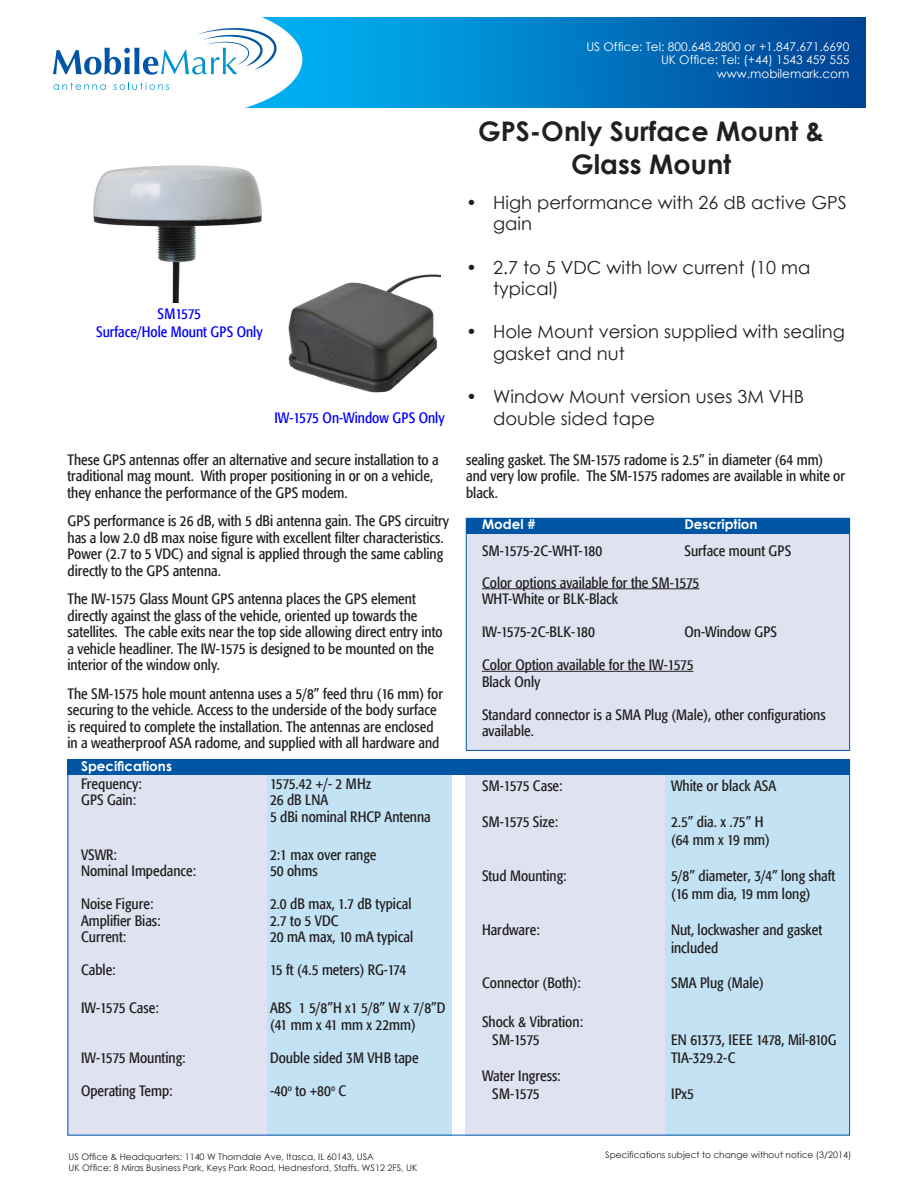
<style>
.page{position:relative;width:918px;height:1188px;background:#fff}
.page>*{position:absolute;margin:0;border:0;box-sizing:border-box;transform-origin:0 0}
.t1{font:700 27px/32.4px "Century Gothic";color:#231f20;text-align:center}
.bullets{font:18px/21.6px "Century Gothic";color:#231f20}
.Body_text{font:condensed 15px/16.5px "Formata";color:#231f20}
.spec{font:condensed 15px "Formata";color:#231f20}
.T_title{font:condensed 15px "Formata";color:#00f}
.Body_text-2{font:condensed 15px "Formata";letter-spacing:-.02em;color:#231f20}
.spec-2{font:700 13.5px "Century Gothic";color:#fff}
.CompanyAddress{font:12px "Century Gothic";color:#fff}
.t2{font:9px "Century Gothic";color:#231f20}
</style>
<div class="page">
<img style="left:113px;top:17px;width:752px;height:90px">
<svg style="left:53px;top:28px;width:224px;height:47px"></svg>
<svg style="left:53px;top:83px;width:53px;height:7px"></svg>
<svg style="left:114px;top:82px;width:55px;height:8px"></svg>
<div style="left:467px;top:533px;width:383px;height:218px;background:#dfe3f1"></div>
<div style="left:466px;top:775px;width:199px;height:360px;background:#dfe3f1"></div>
<div style="left:665px;top:775px;width:185px;height:360px;background:#c3e2f3"></div>
<div style="left:68px;top:775px;width:199px;height:360px;background:#dfe3f1"></div>
<div style="left:267px;top:775px;width:185px;height:360px;background:#c3e2f3"></div>
<img style="left:93px;top:165px;width:169px;height:138px">
<div style="left:68px;top:759px;width:782px;height:16px;background:#0155a5"></div>
<div style="left:467px;top:518px;width:383px;height:15px;background:#0155a5"></div>
<hr style="left:482px;top:588px;width:217px;height:1px;background:#231f20">
<hr style="left:482px;top:671px;width:212px;height:1px;background:#231f20">
<img style="left:288px;top:274px;width:152px;height:119px">
<div style="left:466px;top:518px;width:384px;height:233px;border:1px solid #0155a5"></div>
<p class="CompanyAddress" style="left:586px;top:38px;width:264px">US Office: Tel: 800.648.2800 or +1.847.671.6690</p>
<p class="CompanyAddress" style="left:661px;top:51px;width:190px">UK Office: Tel: (+44) 1543 459 555</p>
<p class="CompanyAddress" style="left:717px;top:65px;width:134px">www.mobilemark.com</p>
<p class="T_title" style="left:158px;top:305px;width:45px">SM1575</p>
<p class="T_title" style="left:96px;top:323px;width:168px">Surface/Hole Mount GPS Only</p>
<p class="T_title" style="left:274px;top:409px;width:172px">IW-1575 On-Window GPS Only</p>
<p class="Body_text" style="left:68px;top:451px;width:373px">These GPS antennas offer an alternative and secure installation to a traditional mag mount. With proper positioning in or on a vehicle, they enhance the performance of the GPS modem.</p>
<p class="Body_text" style="left:68px;top:513px;width:383px">GPS performance is 26 dB, with 5 dBi antenna gain. The GPS circuitry has a low 2.0 dB max noise figure with excellent filter characteristics.<br>Power (2.7 to 5 VDC) and signal is applied through the same cabling directly to the GPS antenna.</p>
<p class="Body_text" style="left:68px;top:591px;width:377px">The IW-1575 Glass Mount GPS antenna places the GPS element directly against the glass of the vehicle, oriented up towards the satellites. The cable exits near the top side allowing direct entry into a vehicle headliner. The IW-1575 is designed to be mounted on the interior of the window only.</p>
<p class="Body_text" style="left:68px;top:685px;width:377px">The SM-1575 hole mount antenna uses a 5/8” feed thru (16 mm) for securing to the vehicle. Access to the underside of the body surface is required to complete the installation. The antennas are enclosed in a weatherproof ASA radome, and supplied with all hardware and</p>
<p class="spec-2" style="left:81px;top:755px;width:92px">Specifications</p>
<p class="spec" style="left:81px;top:775px;width:62px">Frequency:</p>
<p class="spec" style="left:270px;top:775px;width:103px">1575.42 +/- 2 MHz</p>
<p class="spec" style="left:81px;top:791px;width:57px">GPS Gain:</p>
<p class="spec" style="left:270px;top:791px;width:60px">26 dB LNA</p>
<p class="spec" style="left:270px;top:808px;width:162px">5 dBi nominal RHCP Antenna</p>
<p class="spec" style="left:81px;top:846px;width:37px">VSWR:</p>
<p class="spec" style="left:270px;top:846px;width:108px">2:1 max over range</p>
<p class="spec" style="left:81px;top:862px;width:117px">Nominal Impedance:</p>
<p class="spec" style="left:270px;top:862px;width:49px">50 ohms</p>
<p class="Body_text" style="left:81px;top:896px;width:74px">Noise Figure:</p>
<p class="Body_text" style="left:270px;top:896px;width:143px">2.0 dB max, 1.7 dB typical</p>
<p class="Body_text" style="left:81px;top:912px;width:81px">Amplifier Bias:</p>
<p class="Body_text" style="left:270px;top:912px;width:70px">2.7 to 5 VDC</p>
<p class="Body_text" style="left:81px;top:929px;width:47px">Current:</p>
<p class="Body_text" style="left:270px;top:929px;width:145px">20 mA max, 10 mA typical</p>
<p class="spec" style="left:81px;top:961px;width:36px">Cable:</p>
<p class="spec" style="left:270px;top:961px;width:138px">15 ft (4.5 meters) RG-174</p>
<p class="Body_text" style="left:81px;top:1000px;width:79px">IW-1575 Case:</p>
<p class="Body_text" style="left:270px;top:1000px;width:177px">ABS 1 5/8”H x1 5/8” W x 7/8”D</p>
<p class="spec" style="left:270px;top:1016px;width:147px">(41 mm x 41 mm x 22mm)</p>
<p class="spec" style="left:81px;top:1049px;width:106px">IW-1575 Mounting:</p>
<p class="spec" style="left:270px;top:1049px;width:150px">Double sided 3M VHB tape</p>
<p class="Body_text" style="left:81px;top:1082px;width:93px">Operating Temp:</p>
<p class="Body_text" style="left:270px;top:1082px;width:78px">-40<sup>o</sup> to +80<sup>o</sup> C</p>
<p class="t1" style="left:478px;top:114px;width:348px">GPS-Only Surface Mount &amp;<br>Glass Mount</p>
<p class="bullets" style="left:493px;top:191px;width:355px;text-indent:-27px">• High performance with 26 dB active GPS gain</p>
<p class="bullets" style="left:493px;top:256px;width:319px;text-indent:-27px">• 2.7 to 5 VDC with low current (10 ma typical)</p>
<p class="bullets" style="left:493px;top:321px;width:353px;text-indent:-27px">• Hole Mount version supplied with sealing gasket and nut</p>
<p class="bullets" style="left:493px;top:386px;width:313px;text-indent:-27px">• Window Mount version uses 3M VHB double sided tape</p>
<p class="Body_text" style="left:466px;top:451px;width:381px">sealing gasket. The SM-1575 radome is 2.5” in diameter (64 mm) and very low profile. The SM-1575 radomes are available in white or black.</p>
<p class="spec-2" style="left:482px;top:514px;width:55px">Model #</p>
<p class="spec-2" style="left:685px;top:514px;width:75px">Description</p>
<p class="Body_text" style="left:482px;top:543px;width:122px">SM-1575-2C-WHT-180</p>
<p class="Body_text" style="left:685px;top:543px;width:108px">Surface mount GPS</p>
<p class="Body_text" style="left:482px;top:574px;width:219px">Color options available for the SM-1575</p>
<p class="Body_text" style="left:482px;top:591px;width:138px">WHT-White or BLK-Black</p>
<p class="Body_text" style="left:482px;top:624px;width:114px">IW-1575-2C-BLK-180</p>
<p class="Body_text" style="left:685px;top:624px;width:94px">On-Window GPS</p>
<p class="Body_text" style="left:482px;top:657px;width:213px">Color Option available for the IW-1575</p>
<p class="Body_text" style="left:482px;top:673px;width:60px">Black Only</p>
<p class="Body_text" style="left:482px;top:706px;width:345px">Standard connector is a SMA Plug (Male), other configurations available.</p>
<p class="Body_text" style="left:482px;top:778px;width:82px">SM-1575 Case:</p>
<p class="Body_text" style="left:671px;top:778px;width:107px">White or black ASA</p>
<p class="Body_text" style="left:482px;top:814px;width:78px">SM-1575 Size:</p>
<p class="Body_text" style="left:671px;top:814px;width:94px">2.5” dia. x .75” H</p>
<p class="Body_text" style="left:671px;top:832px;width:100px">(64 mm x 19 mm)</p>
<p class="Body_text" style="left:482px;top:868px;width:86px">Stud Mounting:</p>
<p class="Body_text" style="left:671px;top:868px;width:166px">5/8” diameter, 3/4” long shaft</p>
<p class="Body_text" style="left:671px;top:886px;width:141px">(16 mm dia, 19 mm long)</p>
<p class="Body_text" style="left:482px;top:922px;width:59px">Hardware:</p>
<p class="Body_text" style="left:671px;top:921px;width:153px;line-height:18px">Nut, lockwasher and gasket included</p>
<p class="spec" style="left:482px;top:974px;width:101px">Connector (Both):</p>
<p class="spec" style="left:671px;top:974px;width:94px">SMA Plug (Male)</p>
<p class="Body_text" style="left:482px;top:1014px;width:103px">Shock &amp; Vibration:</p>
<p class="Body_text" style="left:492px;top:1032px;width:49px">SM-1575</p>
<p class="Body_text-2" style="left:671px;top:1031px;width:167px">EN 61373, IEEE 1478, Mil-810G</p>
<p class="Body_text" style="left:671px;top:1050px;width:66px">TIA-329.2-C</p>
<p class="Body_text" style="left:482px;top:1068px;width:80px">Water Ingress:</p>
<p class="Body_text" style="left:492px;top:1086px;width:49px">SM-1575</p>
<p class="Body_text" style="left:671px;top:1086px;width:25px">IPx5</p>
<p class="t2" style="left:68px;top:1151px;width:307px">US Office &amp; Headquarters: 1140 W Thorndale Ave, Itasca, IL 60143, USA</p>
<p class="t2" style="left:68px;top:1161px;width:351px">UK Office: 8 Miras Business Park, Keys Park Road, Hednesford, Staffs. WS12 2FS, UK</p>
<p class="t2" style="left:605px;top:1149px;width:248px">Specifications subject to change without notice (3/2014)</p>
</div>
